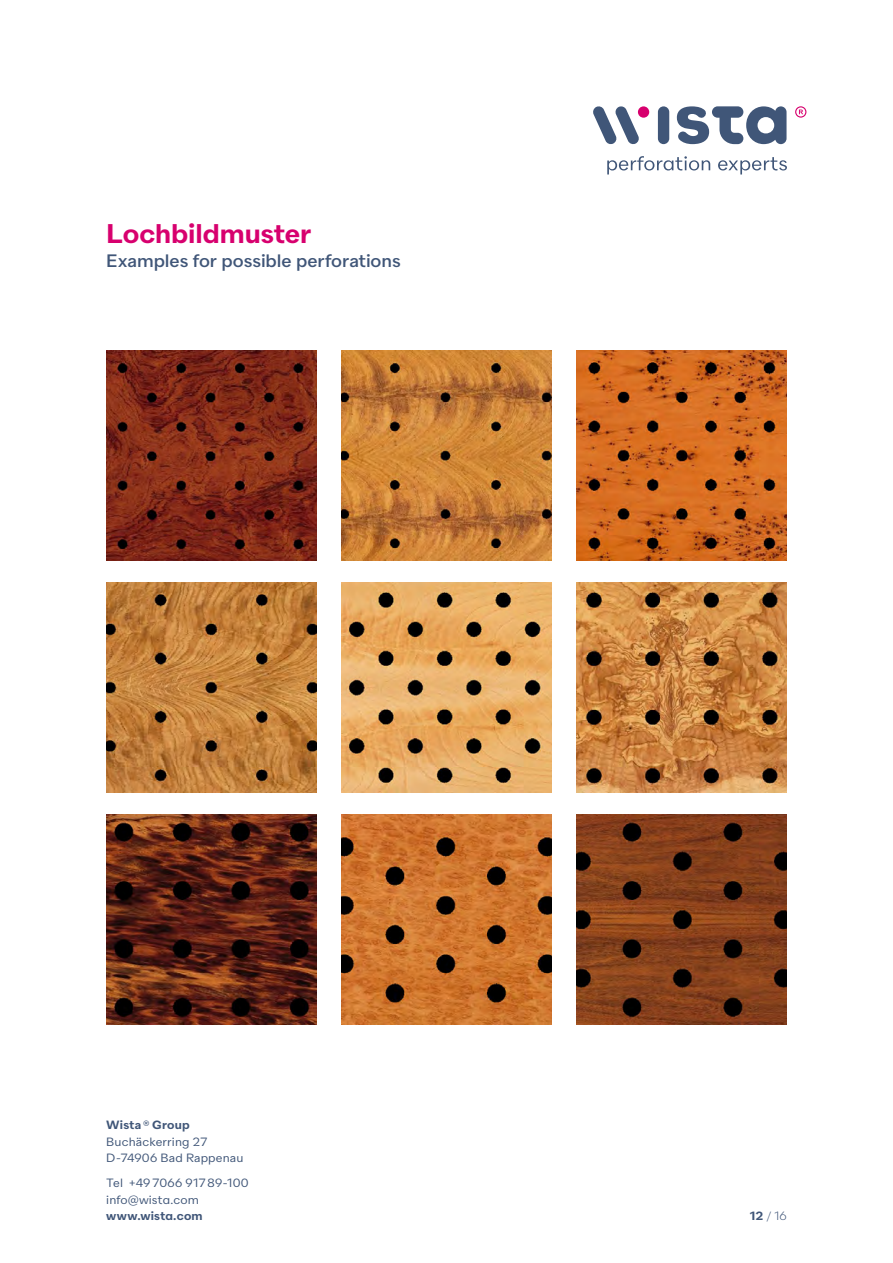
<style>
.page{position:relative;width:893px;height:1263px;background:#fff}
.page>*{position:absolute;margin:0;border:0;box-sizing:border-box;transform-origin:0 0}
.t1{font:600 27px "Quarion";letter-spacing:-.005em;color:#d7006e}
.t2{font:500 18px "Quarion";letter-spacing:-.005em;color:#405678}
.t3{font:12px/16.5px "Quarion";letter-spacing:.01em;color:#405678}
.t4{font:600 12px "Quarion";letter-spacing:.015em;color:#405678}
.t5{font:300 12px "Quarion";color:#405678}
.s1{font-weight:600}
</style>
<div class="page">
<svg style="left:593px;top:106px;width:194px;height:68px"></svg>
<div style="left:638px;top:106px;width:11px;height:12px;background:#d7006e;border-radius:50%"></div>
<svg style="left:795px;top:106px;width:11px;height:12px"></svg>
<img style="left:106px;top:351px;width:210px;height:210px">
<img style="left:106px;top:583px;width:210px;height:209px">
<img style="left:106px;top:814px;width:210px;height:210px">
<img style="left:342px;top:351px;width:209px;height:210px">
<img style="left:342px;top:583px;width:209px;height:209px">
<img style="left:342px;top:814px;width:209px;height:210px">
<img style="left:577px;top:351px;width:210px;height:210px">
<img style="left:577px;top:583px;width:210px;height:209px">
<img style="left:577px;top:814px;width:210px;height:210px">
<h1 class="t1" style="left:106px;top:217px;width:207px">Lochbildmuster</h1>
<h2 class="t2" style="left:106px;top:250px;width:296px">Examples for possible perforations</h2>
<p class="t4" style="left:106px;top:1118px;width:85px">Wista ® Group</p>
<p class="t3" style="left:106px;top:1133px;width:139px">Buchäckerring 27<br>D-74906 Bad Rappenau</p>
<p class="t3" style="left:106px;top:1175px;width:143px">Tel +49 7066 917 89-100 info@wista.com</p>
<p class="t4" style="left:106px;top:1209px;width:98px">www.wista.com</p>
<p class="t5" style="left:750px;top:1209px;width:38px"><span class="s1">12</span> / 16</p>
</div>
